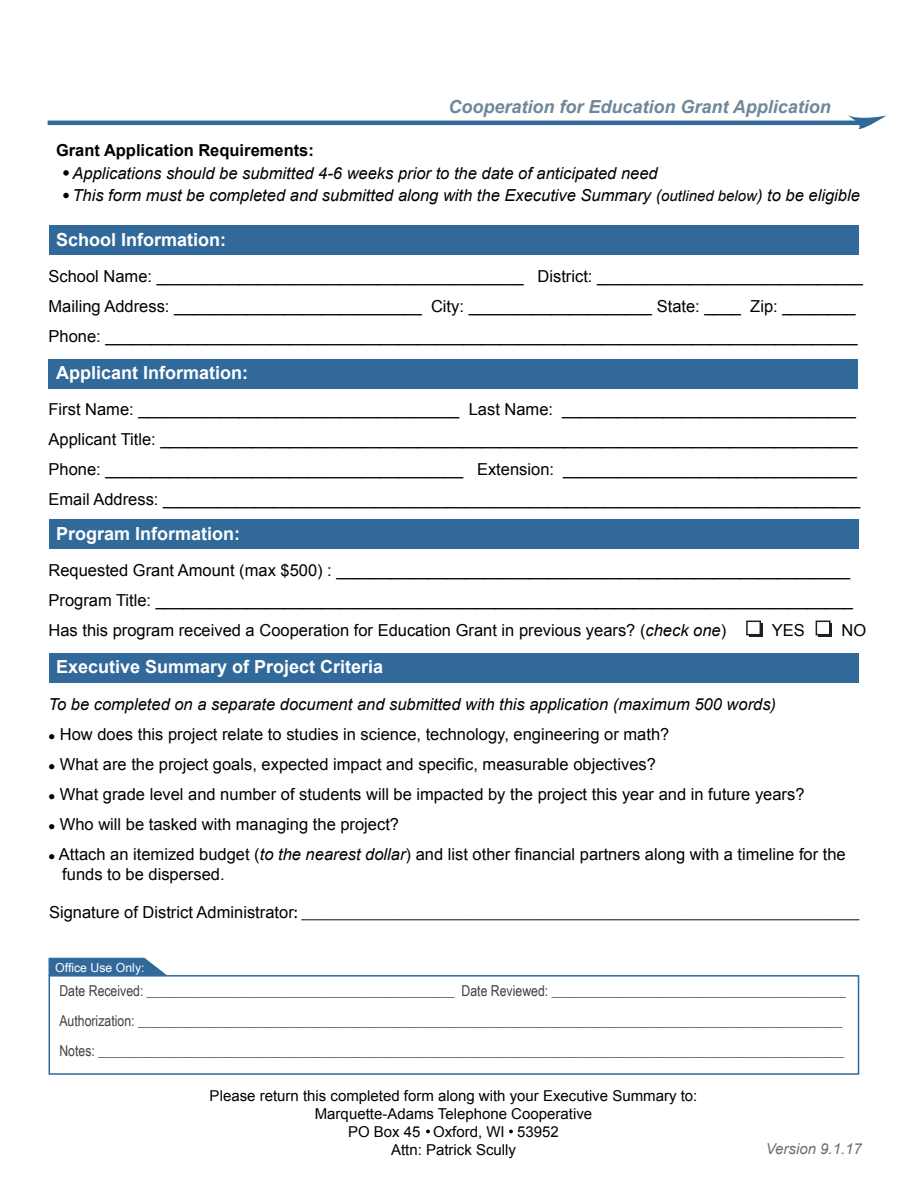
<style>
.page{position:relative;width:918px;height:1188px;background:#fff}
.page>*{position:absolute;margin:0;border:0;box-sizing:border-box;transform-origin:0 0}
.t1{font:18px "Myriad Pro";color:#000}
.t2{font:700 18px "Arial";color:#fff}
.t3{font:italic 700 18px "Arial";color:#6d889b}
.t4{font:16.5px/30px "Arial";color:#000}
.t5{font:italic 16.5px/22.5px "Arial";color:#000}
.t6{font:700 16.5px "Arial";color:#000}
.t7{font:15px/30px "Arial Narrow";color:#414042}
.t8{font:15px/18px "Arial";color:#000;text-align:center}
.t9{font:italic 15px "Arial";color:#6d6e71}
.t10{font:12.45px "Arial Narrow";color:#fff;scale:1.21 1}
.s1{font-size:15px}
.s2{font-style:italic}
.s3{font-family:"Arial";font-size:16.5px}
</style>
<div class="page">
<div style="left:49px;top:225px;width:810px;height:30px;background:#31699b"></div>
<div style="left:48px;top:359px;width:810px;height:30px;background:#31699b"></div>
<svg style="left:426px;top:1130px;width:4px;height:3px"></svg>
<svg style="left:509px;top:1130px;width:4px;height:3px"></svg>
<svg style="left:63px;top:170px;width:6px;height:6px"></svg>
<svg style="left:63px;top:193px;width:6px;height:5px"></svg>
<div style="left:49px;top:653px;width:810px;height:30px;background:#31699b"></div>
<div style="left:49px;top:975px;width:810px;height:100px;border:2px solid #31699b"></div>
<svg style="left:49px;top:958px;width:119px;height:18px;background:#4577a4"></svg>
<hr style="left:48px;top:121px;width:820px;height:4px;background:#31699b">
<svg style="left:846px;top:115px;width:41px;height:14px"></svg>
<div style="left:49px;top:519px;width:810px;height:30px;background:#31699b"></div>
<div style="left:749px;top:624px;width:14px;height:13px;background:#231f20"></div>
<div style="left:746px;top:621px;width:15px;height:14px;background:#fff;border:2px solid #231f20"></div>
<div style="left:819px;top:624px;width:13px;height:13px;background:#231f20"></div>
<div style="left:816px;top:621px;width:15px;height:14px;background:#fff;border:2px solid #231f20"></div>
<p class="t3" style="left:448px;top:95px;width:384px">Cooperation for Education Grant Application</p>
<p class="t6" style="left:56px;top:140px;width:259px">Grant Application Requirements:</p>
<p class="t5" style="left:73px;top:162px;width:789px">Applications should be submitted 4-6 weeks prior to the date of anticipated need<br>This form must be completed and submitted along with the Executive Summary (<span class="s1">outlined below</span>) to be eligible</p>
<p class="t2" style="left:56px;top:227px;width:172px">School Information:</p>
<p class="t4" style="left:49px;top:261px;width:816px">School Name: ________________________________________ District: _____________________________<br>Mailing Address: ___________________________ City: ____________________ State: ____ Zip: ________<br>Phone: __________________________________________________________________________________</p>
<p class="t2" style="left:56px;top:361px;width:194px">Applicant Information:</p>
<p class="t4" style="left:49px;top:394px;width:813px">First Name: ___________________________________ Last Name: ________________________________ Applicant Title: ____________________________________________________________________________ Phone: _______________________________________ Extension: ________________________________ Email Address: ____________________________________________________________________________</p>
<p class="t2" style="left:56px;top:522px;width:186px">Program Information:</p>
<p class="t4" style="left:49px;top:555px;width:806px">Requested Grant Amount (max $500) : ________________________________________________________<br>Program Title: ____________________________________________________________________________<br>Has this program received a Cooperation for Education Grant in previous years? (<span class="s2">check one</span>)</p>
<p class="t4" style="left:772px;top:615px;width:35px">YES</p>
<p class="t4" style="left:842px;top:615px;width:26px">NO</p>
<p class="t2" style="left:56px;top:655px;width:329px">Executive Summary of Project Criteria</p>
<p class="t5" style="left:49px;top:694px;width:729px">To be completed on a separate document and submitted with this application (maximum 500 words)</p>
<p class="t4" style="left:49px;top:720px;width:622px">● How does this project relate to studies in science, technology, engineering or math?</p>
<p class="t4" style="left:49px;top:750px;width:609px">● What are the project goals, expected impact and specific, measurable objectives?</p>
<p class="t4" style="left:49px;top:780px;width:758px">● What grade level and number of students will be impacted by the project this year and in future years?</p>
<p class="t4" style="left:49px;top:810px;width:352px">● Who will be tasked with managing the project?</p>
<p class="t4" style="left:62px;top:845px;width:785px;line-height:19.5px;text-indent:-14px">● Attach an itemized budget (<span class="s2">to the nearest dollar</span>) and list other financial partners along with a timeline for the funds to be dispersed.</p>
<p class="t1" style="left:49px;top:901px;width:812px"><span class="s3">Signature of District Administrator</span>: ______________________________________________________________</p>
<p class="t10" style="left:55px;top:958px;width:75px">Office Use Only:</p>
<p class="t7" style="left:59px;top:975px;width:788px">Date Received: _____________________________________________ Date Reviewed: ___________________________________________<br>Authorization: _______________________________________________________________________________________________________<br>Notes: _____________________________________________________________________________________________________________</p>
<p class="t8" style="left:210px;top:1087px;width:489px">Please return this completed form along with your Executive Summary to:<br>Marquette-Adams Telephone Cooperative<br>PO Box 45 Oxford, WI 53952<br>Attn: Patrick Scully</p>
<p class="t9" style="left:766px;top:1139px;width:98px">Version 9.1.17</p>
</div>
